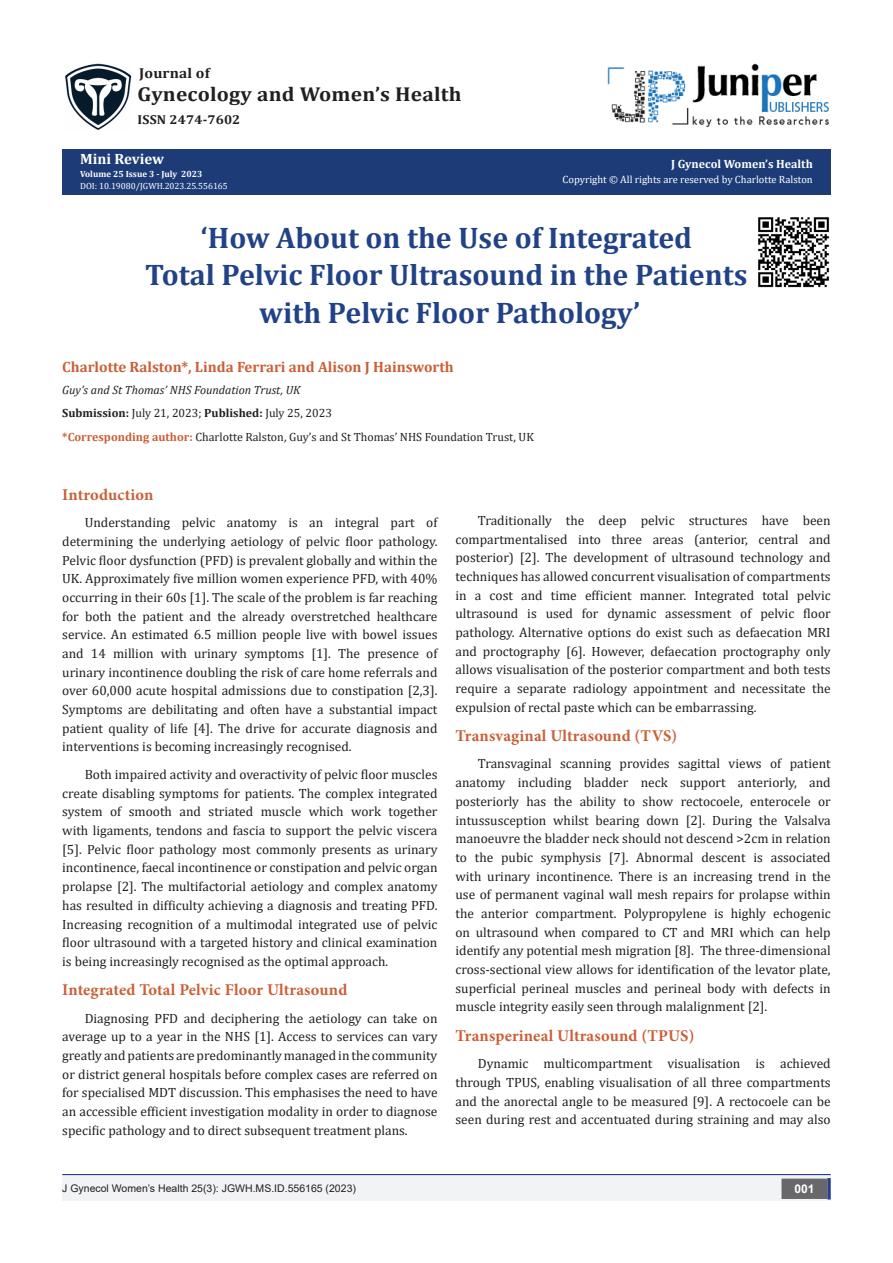
<style>
.page{position:relative;width:893px;height:1263px;background:#fff}
.page>*{position:absolute;margin:0;border:0;box-sizing:border-box;transform-origin:0 0}
.t1{font:700 29.85px/37.3px "Cambria";color:#214287;text-align:center}
.t2{font:700 20.1px "Cambria";letter-spacing:.01em;color:#231f20;scale:1.06 1}
.t3{font:700 16.5px "Minion Pro";letter-spacing:.01em;color:#ca5f37}
.t4{font:700 15px "Cambria";color:#ca5f37}
.t5{font:700 15px "Cambria";color:#fff}
.t6{font:700 14.4px "Cambria";letter-spacing:.01em;color:#231f20;scale:1.06 1}
.t7{font:13.5px/18.8px "Cambria";color:#231f20;text-align:justify}
.t8{font:700 12.9px "Cambria";letter-spacing:.01em;color:#231f20;scale:1.06 1}
.t9{font:12px "Cambria";color:#231f20}
.t10{font:italic 12px "Cambria";color:#231f20}
.t11{font:700 12px "Cambria";color:#fffefc}
.t12{font:700 12px "Arial";color:#fff}
.t13{font:10.5px "Arial";color:#231f20}
.t14{font:10.5px "Cambria";color:#fff}
.t15{font:9px "Cambria";color:#fff}
.t16{font:700 9px "Cambria";color:#fffefc}
.s1{font-weight:700}
.s2{font-weight:700;color:#ca5f37}
</style>
<div class="page">
<div style="left:62px;top:150px;width:769px;height:45px;background:#1d3c77"></div>
<div style="left:62px;top:1175px;width:441px;height:26px;background:#f2f3f4"></div>
<div style="left:503px;top:1175px;width:328px;height:26px;background:#f2f3f4"></div>
<div style="left:782px;top:1179px;width:45px;height:19px;background:#68676a"></div>
<div style="left:781px;top:1178px;width:46px;height:21px;border:2px solid #68676a"></div>
<svg style="left:827px;top:1178px;width:4px;height:21px"></svg>
<img style="left:65px;top:63px;width:66px;height:67px">
<img style="left:607px;top:63px;width:222px;height:64px">
<hr style="left:62px;top:1174px;width:769px;height:1px;background:#253f8e">
<img style="left:758px;top:217px;width:72px;height:71px">
<p class="t6" style="left:139px;top:63px;width:68px">Journal of</p>
<p class="t2" style="left:138px;top:80px;width:307px">Gynecology and Women’s Health</p>
<p class="t8" style="left:138px;top:110px;width:98px">ISSN 2474-7602</p>
<p class="t5" style="left:80px;top:149px;width:85px">Mini Review</p>
<p class="t16" style="left:80px;top:167px;width:124px">Volume 25 Issue 3 - July 2023</p>
<p class="t15" style="left:80px;top:181px;width:149px">DOI: 10.19080/JGWH.2023.25.556165</p>
<p class="t11" style="left:671px;top:155px;width:143px">J Gynecol Women’s Health</p>
<p class="t14" style="left:563px;top:174px;width:252px">Copyright © All rights are reserved by Charlotte Ralston</p>
<p class="t1" style="left:145px;top:218px;width:604px">‘How About on the Use of Integrated<br>Total Pelvic Floor Ultrasound in the Patients with Pelvic Floor Pathology’</p>
<p class="t4" style="left:62px;top:356px;width:393px">Charlotte Ralston*, Linda Ferrari and Alison J Hainsworth</p>
<p class="t10" style="left:62px;top:381px;width:240px">Guy’s and St Thomas’ NHS Foundation Trust, UK</p>
<p class="t9" style="left:62px;top:406px;width:271px"><span class="s1">Submission:</span> July 21, 2023; <span class="s1">Published:</span> July 25, 2023</p>
<p class="t9" style="left:62px;top:429px;width:473px"><span class="s2">*Corresponding author:</span> Charlotte Ralston, Guy’s and St Thomas’ NHS Foundation Trust, UK</p>
<p class="t3" style="left:62px;top:483px;width:93px">Introduction</p>
<p class="t7" style="left:62px;top:513px;width:377px;text-indent:22px">Understanding pelvic anatomy is an integral part of determining the underlying aetiology of pelvic floor pathology.<br>Pelvic floor dysfunction (PFD) is prevalent globally and within the UK. Approximately five million women experience PFD, with 40% occurring in their 60s [1]. The scale of the problem is far reaching for both the patient and the already overstretched healthcare service. An estimated 6.5 million people live with bowel issues and 14 million with urinary symptoms [1]. The presence of urinary incontinence doubling the risk of care home referrals and over 60,000 acute hospital admissions due to constipation [2,3].<br>Symptoms are debilitating and often have a substantial impact patient quality of life [4]. The drive for accurate diagnosis and interventions is becoming increasingly recognised.</p>
<p class="t7" style="left:62px;top:765px;width:377px;text-indent:22px">Both impaired activity and overactivity of pelvic floor muscles create disabling symptoms for patients. The complex integrated system of smooth and striated muscle which work together with ligaments, tendons and fascia to support the pelvic viscera [5]. Pelvic floor pathology most commonly presents as urinary incontinence, faecal incontinence or constipation and pelvic organ prolapse [2]. The multifactorial aetiology and complex anatomy has resulted in difficulty achieving a diagnosis and treating PFD.<br>Increasing recognition of a multimodal integrated use of pelvic floor ultrasound with a targeted history and clinical examination is being increasingly recognised as the optimal approach.</p>
<p class="t3" style="left:62px;top:978px;width:287px">Integrated Total Pelvic Floor Ultrasound</p>
<p class="t7" style="left:62px;top:1009px;width:377px;text-indent:22px">Diagnosing PFD and deciphering the aetiology can take on average up to a year in the NHS [1]. Access to services can vary greatly and patients are predominantly managed in the community or district general hospitals before complex cases are referred on for specialised MDT discussion. This emphasises the need to have an accessible efficient investigation modality in order to diagnose specific pathology and to direct subsequent treatment plans.</p>
<p class="t7" style="left:455px;top:511px;width:377px;text-indent:22px">Traditionally the deep pelvic structures have been compartmentalised into three areas (anterior, central and posterior) [2]. The development of ultrasound technology and techniques has allowed concurrent visualisation of compartments in a cost and time efficient manner. Integrated total pelvic ultrasound is used for dynamic assessment of pelvic floor pathology. Alternative options do exist such as defaecation MRI and proctography [6]. However, defaecation proctography only allows visualisation of the posterior compartment and both tests require a separate radiology appointment and necessitate the expulsion of rectal paste which can be embarrassing.</p>
<p class="t3" style="left:455px;top:724px;width:223px">Transvaginal Ultrasound (TVS)</p>
<p class="t7" style="left:455px;top:754px;width:377px;text-indent:22px">Transvaginal scanning provides sagittal views of patient anatomy including bladder neck support anteriorly, and posteriorly has the ability to show rectocoele, enterocele or intussusception whilst bearing down [2]. During the Valsalva manoeuvre the bladder neck should not descend &gt;2cm in relation to the pubic symphysis [7]. Abnormal descent is associated with urinary incontinence. There is an increasing trend in the use of permanent vaginal wall mesh repairs for prolapse within the anterior compartment. Polypropylene is highly echogenic on ultrasound when compared to CT and MRI which can help identify any potential mesh migration [8]. The three-dimensional cross-sectional view allows for identification of the levator plate, superficial perineal muscles and perineal body with defects in muscle integrity easily seen through malalignment [2].</p>
<p class="t3" style="left:455px;top:1023px;width:240px">Transperineal Ultrasound (TPUS)</p>
<p class="t7" style="left:455px;top:1054px;width:377px;text-indent:22px">Dynamic multicompartment visualisation is achieved through TPUS, enabling visualisation of all three compartments and the anorectal angle to be measured [9]. A rectocoele can be seen during rest and accentuated during straining and may also</p>
<p class="t13" style="left:62px;top:1181px;width:295px">J Gynecol Women’s Health 25(3): JGWH.MS.ID.556165 (2023)</p>
<p class="t12" style="left:794px;top:1180px;width:22px">001</p>
</div>
